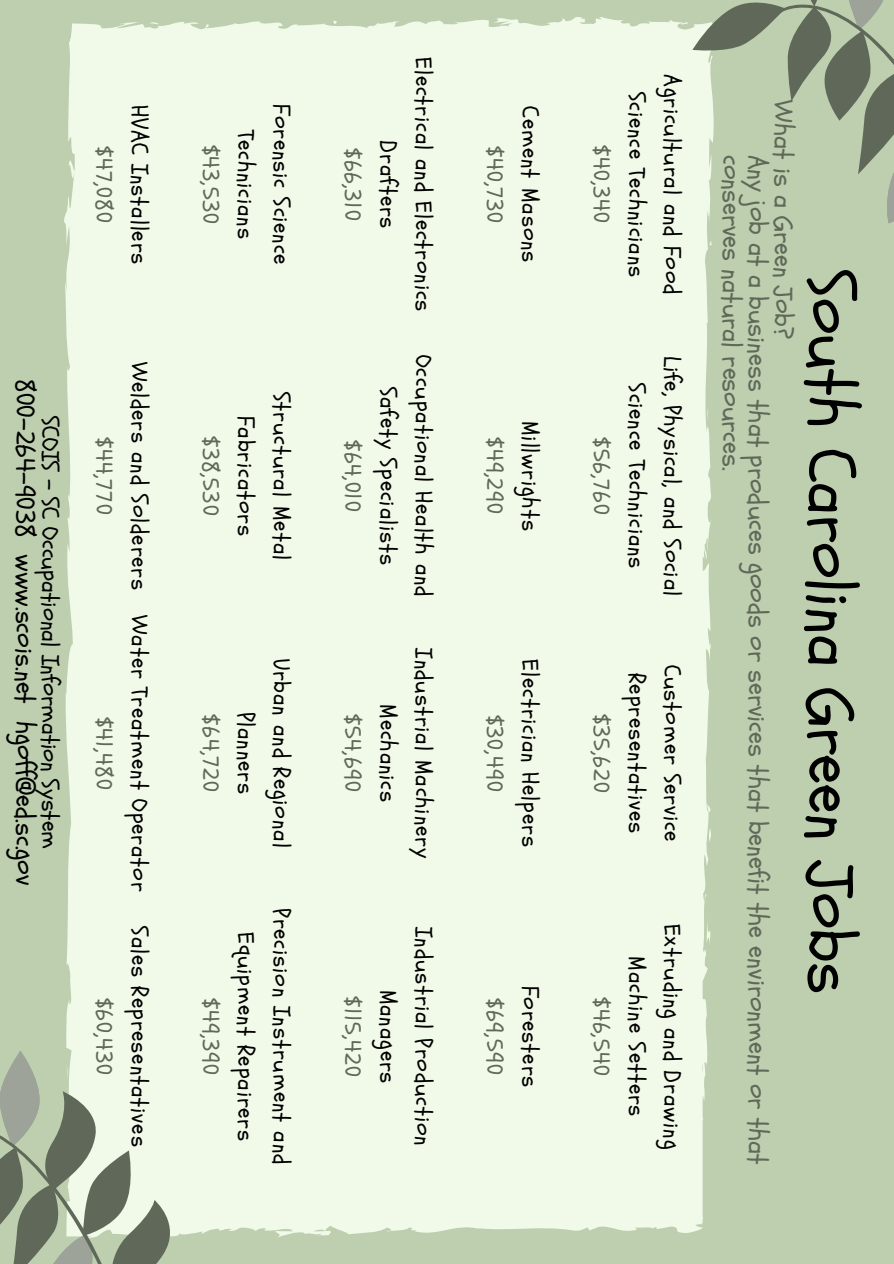
<style>
.page{position:relative;width:894px;height:1264px;background:#fff}
.page>*{position:absolute;margin:0;border:0;box-sizing:border-box;transform-origin:0 0}
.t1{font:67.05px "Schoolbell";color:#000}
.t2{font:27px "Schoolbell";color:#606959}
.t3{font:27px "Schoolbell";color:#000}
.t4{font:24px "Schoolbell";color:#000}
.t5{font:23.25px/35.5px "Schoolbell";letter-spacing:.04em;color:#000;text-align:center}
.t6{font:23.25px "Schoolbell";letter-spacing:.04em;color:#606959}
</style>
<div class="page">
<div style="left:0;top:0;width:893px;height:1263px;background:#bdcfaf"></div>
<div style="left:64px;top:17px;width:648px;height:1220px;background:#f1f9e9"></div>
<svg style="left:0;top:1050px;width:182px;height:213px"></svg>
<svg style="left:692px;top:0;width:201px;height:331px"></svg>
<p class="t6" style="left:119px;top:146px;width:78px;rotate:90deg">$47,080</p>
<p class="t5" style="left:157px;top:105px;width:161px;rotate:90deg">HVAC Installers</p>
<p class="t3" style="left:43px;top:379px;width:508px;rotate:90deg">800-264-9038 www.scois.net hgoff@ed.sc.gov</p>
<p class="t4" style="left:66px;top:416px;width:434px;rotate:90deg">SCOIS - SC Occupational Information System</p>
<p class="t6" style="left:119px;top:437px;width:79px;rotate:90deg">$44,770</p>
<p class="t5" style="left:157px;top:361px;width:230px;rotate:90deg">Welders and Solderers</p>
<p class="t6" style="left:119px;top:716px;width:75px;rotate:90deg">$41,480</p>
<p class="t5" style="left:157px;top:615px;width:277px;rotate:90deg">Water Treatment Operator</p>
<p class="t6" style="left:119px;top:997px;width:79px;rotate:90deg">$60,430</p>
<p class="t5" style="left:157px;top:926px;width:222px;rotate:90deg">Sales Representatives</p>
<p class="t6" style="left:226px;top:144px;width:81px;rotate:90deg">$43,530</p>
<p class="t5" style="left:299px;top:104px;width:162px;rotate:90deg">Forensic Science<br>Technicians</p>
<p class="t6" style="left:226px;top:436px;width:81px;rotate:90deg">$38,530</p>
<p class="t5" style="left:299px;top:392px;width:169px;rotate:90deg">Structural Metal<br>Fabricators</p>
<p class="t6" style="left:226px;top:714px;width:79px;rotate:90deg">$64,720</p>
<p class="t5" style="left:299px;top:658px;width:190px;rotate:90deg">Urban and Regional<br>Planners</p>
<p class="t6" style="left:226px;top:998px;width:78px;rotate:90deg">$49,390</p>
<p class="t5" style="left:299px;top:908px;width:258px;rotate:90deg">Precision Instrument and<br>Equipment Repairers</p>
<p class="t6" style="left:368px;top:148px;width:74px;rotate:90deg">$66,310</p>
<p class="t5" style="left:441px;top:57px;width:256px;rotate:90deg">Electrical and Electronics<br>Drafters</p>
<p class="t6" style="left:510px;top:146px;width:79px;rotate:90deg">$40,730</p>
<p class="t5" style="left:547px;top:106px;width:158px;rotate:90deg">Cement Masons</p>
<p class="t6" style="left:368px;top:440px;width:73px;rotate:90deg">$64,010</p>
<p class="t5" style="left:441px;top:354px;width:244px;rotate:90deg">Occupational Health and<br>Safety Specialists</p>
<p class="t6" style="left:510px;top:437px;width:78px;rotate:90deg">$49,290</p>
<p class="t5" style="left:547px;top:421px;width:111px;rotate:90deg">Millwrights</p>
<p class="t6" style="left:368px;top:714px;width:79px;rotate:90deg">$54,690</p>
<p class="t5" style="left:441px;top:648px;width:211px;rotate:90deg">Industrial Machinery<br>Mechanics</p>
<p class="t6" style="left:510px;top:714px;width:78px;rotate:90deg">$30,490</p>
<p class="t5" style="left:547px;top:659px;width:189px;rotate:90deg">Electrician Helpers</p>
<p class="t6" style="left:368px;top:995px;width:82px;rotate:90deg">$115,420</p>
<p class="t5" style="left:441px;top:927px;width:220px;rotate:90deg">Industrial Production<br>Managers</p>
<p class="t6" style="left:510px;top:998px;width:78px;rotate:90deg">$69,590</p>
<p class="t5" style="left:547px;top:985px;width:103px;rotate:90deg">Foresters</p>
<p class="t6" style="left:616px;top:145px;width:80px;rotate:90deg">$40,340</p>
<p class="t5" style="left:689px;top:74px;width:222px;rotate:90deg">Agricultural and Food<br>Science Technicians</p>
<p class="t6" style="left:616px;top:437px;width:79px;rotate:90deg">$56,760</p>
<p class="t5" style="left:689px;top:356px;width:241px;rotate:90deg">Life, Physical, and Social<br>Science Technicians</p>
<p class="t6" style="left:616px;top:713px;width:80px;rotate:90deg">$35,620</p>
<p class="t5" style="left:689px;top:664px;width:179px;rotate:90deg">Customer Service<br>Representatives</p>
<p class="t6" style="left:616px;top:996px;width:81px;rotate:90deg">$46,540</p>
<p class="t5" style="left:689px;top:923px;width:227px;rotate:90deg">Extruding and Drawing<br>Machine Setters</p>
<p class="t2" style="left:801px;top:100px;width:240px;rotate:90deg">What is a Green Job?</p>
<p class="t2" style="left:749px;top:155px;width:317px;rotate:90deg">conserves natural resources.</p>
<p class="t2" style="left:775px;top:155px;width:1011px;rotate:90deg">Any job at a business that produces goods or services that benefit the environment or that</p>
<p class="t1" style="left:874px;top:270px;width:725px;rotate:90deg">South Carolina Green Jobs</p>
</div>
